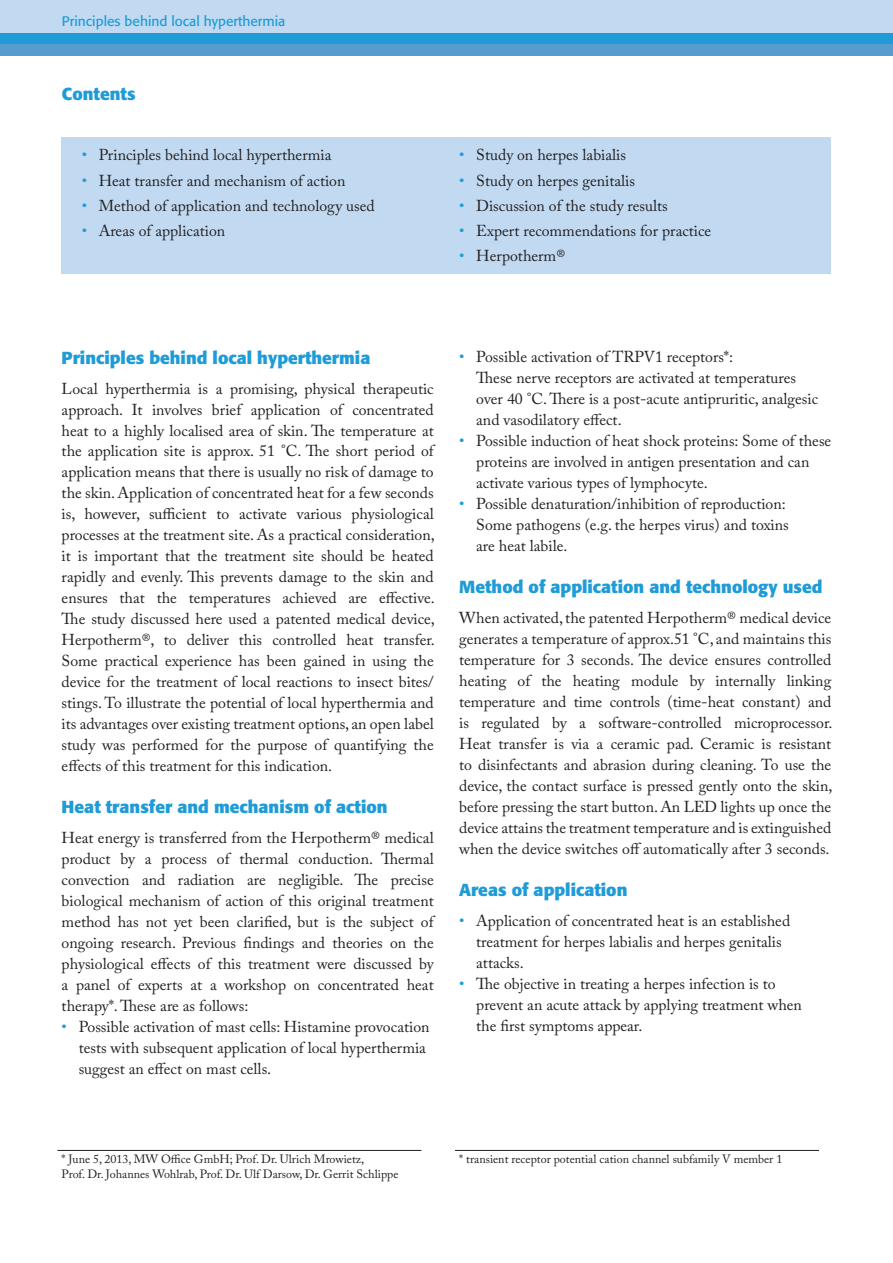
<style>
.page{position:relative;width:893px;height:1263px;background:#fff}
.page>*{position:absolute;margin:0;border:0;box-sizing:border-box;transform-origin:0 0}
.t1{font:700 17.25px "Formata";color:#1f9bd7}
.t2{font:15.75px/21px "Adobe Caslon Pro";color:#231f20}
.t3{font:13.65px "Formata";color:#1f9bd7}
.t4{font:12px/15px "Adobe Caslon Pro";color:#231f20}
.s1{color:#1f9bd7}
</style>
<div class="page">
<div style="left:62px;top:138px;width:769px;height:136px;background:#c1daf1"></div>
<div style="left:0;top:0;width:893px;height:33px;background:#c1daf1"></div>
<div style="left:0;top:33px;width:893px;height:11px;background:#1f9bd7"></div>
<div style="left:0;top:44px;width:893px;height:11px;background:#569dcd"></div>
<hr style="left:57px;top:1150px;width:364px;height:1px;background:#231f20">
<hr style="left:455px;top:1150px;width:364px;height:1px;background:#231f20">
<p class="t3" style="left:62px;top:13px;width:225px">Principles behind local hyperthermia</p>
<p class="t1" style="left:62px;top:83px;width:75px">Contents</p>
<p class="t2" style="left:82px;top:144px;width:251px"><span class="s1">•</span> Principles behind local hyperthermia</p>
<p class="t2" style="left:82px;top:170px;width:265px"><span class="s1">•</span> Heat transfer and mechanism of action</p>
<p class="t2" style="left:82px;top:195px;width:294px"><span class="s1">•</span> Method of application and technology used</p>
<p class="t2" style="left:82px;top:220px;width:145px"><span class="s1">•</span> Areas of application</p>
<p class="t2" style="left:459px;top:144px;width:168px"><span class="s1">•</span> Study on herpes labialis</p>
<p class="t2" style="left:459px;top:170px;width:177px"><span class="s1">•</span> Study on herpes genitalis</p>
<p class="t2" style="left:459px;top:195px;width:210px"><span class="s1">•</span> Discussion of the study results</p>
<p class="t2" style="left:459px;top:220px;width:253px"><span class="s1">•</span> Expert recommendations for practice</p>
<p class="t2" style="left:459px;top:245px;width:107px"><span class="s1">•</span> Herpotherm®</p>
<p class="t1" style="left:62px;top:347px;width:310px">Principles behind local hyperthermia</p>
<p class="t2" style="left:62px;top:378px;width:375px;text-align:justify">Local hyperthermia is a promising, physical therapeutic approach. It involves brief application of concentrated heat to a highly localised area of skin. The temperature at the application site is approx. 51 °C. The short period of application means that there is usually no risk of damage to the skin. Application of concentrated heat for a few seconds is, however, sufficient to activate various physiological processes at the treatment site. As a practical consideration, it is important that the treatment site should be heated rapidly and evenly. This prevents damage to the skin and ensures that the temperatures achieved are effective.<br>The study discussed here used a patented medical device, Herpotherm®, to deliver this controlled heat transfer.<br>Some practical experience has been gained in using the device for the treatment of local reactions to insect bites/ stings. To illustrate the potential of local hyperthermia and its advantages over existing treatment options, an open label study was performed for the purpose of quantifying the effects of this treatment for this indication.</p>
<p class="t1" style="left:62px;top:796px;width:327px">Heat transfer and mechanism of action</p>
<p class="t2" style="left:62px;top:827px;width:374px;text-align:justify">Heat energy is transferred from the Herpotherm® medical product by a process of thermal conduction. Thermal convection and radiation are negligible. The precise biological mechanism of action of this original treatment method has not yet been clarified, but is the subject of ongoing research. Previous findings and theories on the physiological effects of this treatment were discussed by a panel of experts at a workshop on concentrated heat therapy*. These are as follows:</p>
<p class="t2" style="left:79px;top:1016px;width:352px;text-indent:-17px"><span class="s1">•</span> Possible activation of mast cells: Histamine provocation tests with subsequent application of local hyperthermia suggest an effect on mast cells.</p>
<p class="t2" style="left:476px;top:346px;width:343px;text-indent:-17px"><span class="s1">•</span> Possible activation of TRPV1 receptors*:<br>These nerve receptors are activated at temperatures over 40 °C. There is a post-acute antipruritic, analgesic and vasodilatory effect.</p>
<p class="t2" style="left:476px;top:430px;width:357px;text-indent:-17px"><span class="s1">•</span> Possible induction of heat shock proteins: Some of these proteins are involved in antigen presentation and can activate various types of lymphocyte.</p>
<p class="t2" style="left:476px;top:493px;width:314px;text-indent:-17px"><span class="s1">•</span> Possible denaturation/inhibition of reproduction:<br>Some pathogens (e.g. the herpes virus) and toxins are heat labile.</p>
<p class="t1" style="left:459px;top:576px;width:365px">Method of application and technology used</p>
<p class="t2" style="left:459px;top:607px;width:375px;text-align:justify">When activated, the patented Herpotherm® medical device generates a temperature of approx.51 °C, and maintains this temperature for 3 seconds. The device ensures controlled heating of the heating module by internally linking temperature and time controls (time-heat constant) and is regulated by a software-controlled microprocessor.<br>Heat transfer is via a ceramic pad. Ceramic is resistant to disinfectants and abrasion during cleaning. To use the device, the contact surface is pressed gently onto the skin, before pressing the start button. An LED lights up once the device attains the treatment temperature and is extinguished when the device switches off automatically after 3 seconds.</p>
<p class="t1" style="left:459px;top:879px;width:170px">Areas of application</p>
<p class="t2" style="left:476px;top:910px;width:315px;text-indent:-17px"><span class="s1">•</span> Application of concentrated heat is an established treatment for herpes labialis and herpes genitalis attacks.</p>
<p class="t2" style="left:476px;top:973px;width:327px;text-indent:-17px"><span class="s1">•</span> The objective in treating a herpes infection is to prevent an acute attack by applying treatment when the first symptoms appear.</p>
<p class="t4" style="left:62px;top:1152px;width:338px">* June 5, 2013, MW Office GmbH; Prof. Dr. Ulrich Mrowietz,<br>Prof. Dr. Johannes Wohlrab, Prof. Dr. Ulf Darsow, Dr. Gerrit Schlippe</p>
<p class="t4" style="left:459px;top:1152px;width:325px">* transient receptor potential cation channel subfamily V member 1</p>
</div>
